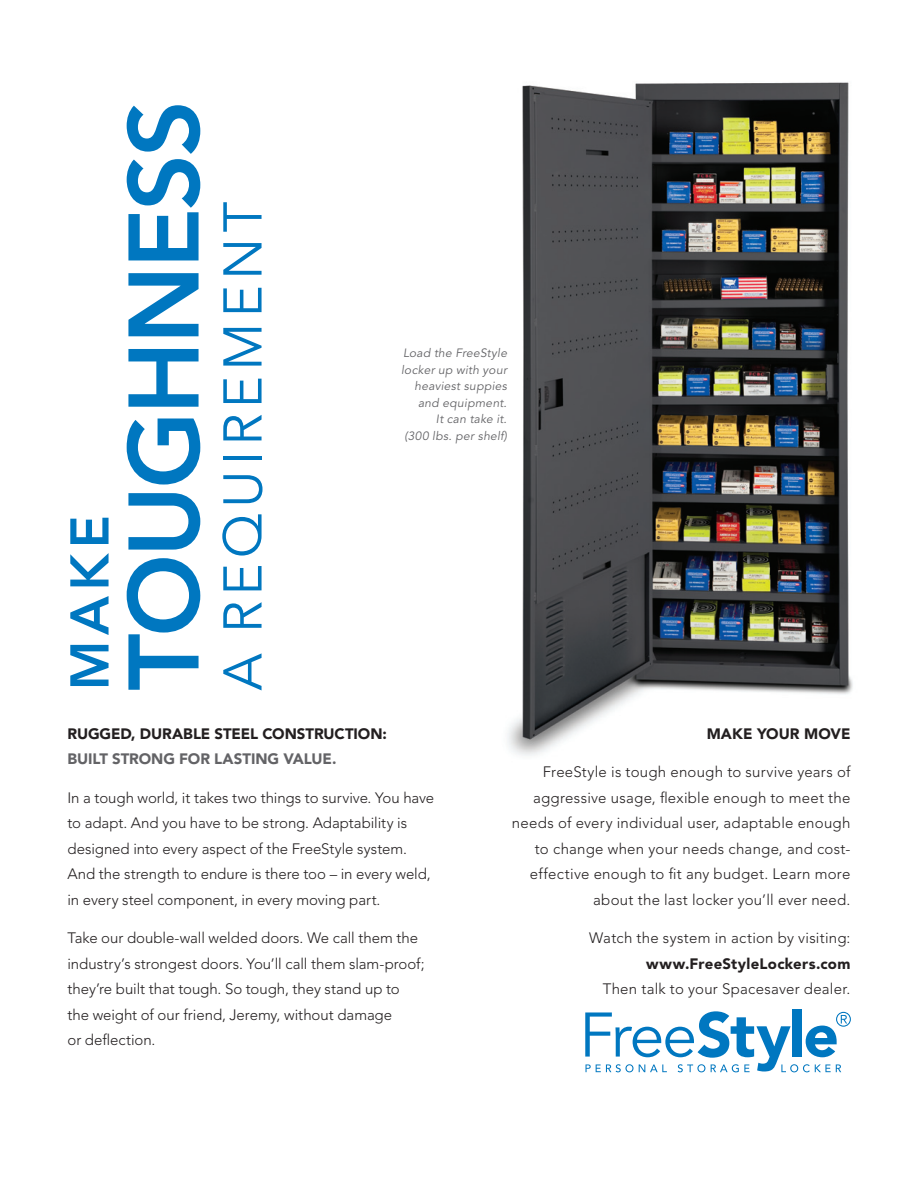
<style>
.page{position:relative;width:918px;height:1188px;background:#fff}
.page>*{position:absolute;margin:0;border:0;box-sizing:border-box;transform-origin:0 0}
.t1{font:800 99px "Avenir";letter-spacing:-.03em;color:#0077c0}
.t2{font:54px "Avenir";letter-spacing:.1em;color:#0077c0}
.t3{font:800 54px "Avenir";color:#0077c0}
.Body_Copy{font:300 15px/25.5px "Avenir";letter-spacing:.005em;color:#231f20}
.Body_Copy-2{font:900 15px/25.5px "Avenir";letter-spacing:-.005em;color:#231f20}
.Body_Copy-3{font:italic 12px/16.5px "Avenir";letter-spacing:.025em;color:#636366;text-align:right}
.s1{color:#636366}
.s2{font-weight:900}
</style>
<div class="page">
<img style="left:507px;top:82px;width:346px;height:674px">
<div style="left:792px;top:1010px;width:10px;height:47px;background:#0077c0"></div>
<svg style="left:585px;top:1011px;width:266px;height:61px"></svg>
<p class="t3" style="left:58px;top:690px;width:177px;rotate:-90deg">MAKE</p>
<p class="t1" style="left:106px;top:690px;width:592px;rotate:-90deg">TOUGHNESS</p>
<p class="t2" style="left:212px;top:690px;width:490px;rotate:-90deg">A REQUIREMENT</p>
<p class="Body_Copy-3" style="left:401px;top:345px;width:107px">Load the FreeStyle locker up with your heaviest suppies and equipment.<br>It can take it.<br>(300 lbs. per shelf)</p>
<p class="Body_Copy-2" style="left:68px;top:721px;width:321px">RUGGED, DURABLE STEEL CONSTRUCTION:<br><span class="s1">BUILT STRONG FOR LASTING VALUE.</span></p>
<p class="Body_Copy" style="left:68px;top:785px;width:368px">In a tough world, it takes two things to survive. You have to adapt. And you have to be strong. Adaptability is designed into every aspect of the FreeStyle system.<br>And the strength to endure is there too – in every weld, in every steel component, in every moving part.</p>
<p class="Body_Copy" style="left:68px;top:925px;width:359px">Take our double-wall welded doors. We call them the industry’s strongest doors. You’ll call them slam-proof; they’re built that tough. So tough, they stand up to the weight of our friend, Jeremy, without damage<br>or deflection.</p>
<p class="Body_Copy-2" style="left:707px;top:721px;width:145px">MAKE YOUR MOVE</p>
<p class="Body_Copy" style="left:512px;top:759px;width:340px;text-align:right">FreeStyle is tough enough to survive years of aggressive usage, flexible enough to meet the needs of every individual user, adaptable enough to change when your needs change, and cost&shy;effective enough to fit any budget. Learn more about the last locker you’ll ever need.</p>
<p class="Body_Copy" style="left:589px;top:925px;width:263px;text-align:right">Watch the system in action by visiting: <span class="s2">www.FreeStyleLockers.com<br></span>Then talk to your Spacesaver dealer.</p>
</div>
